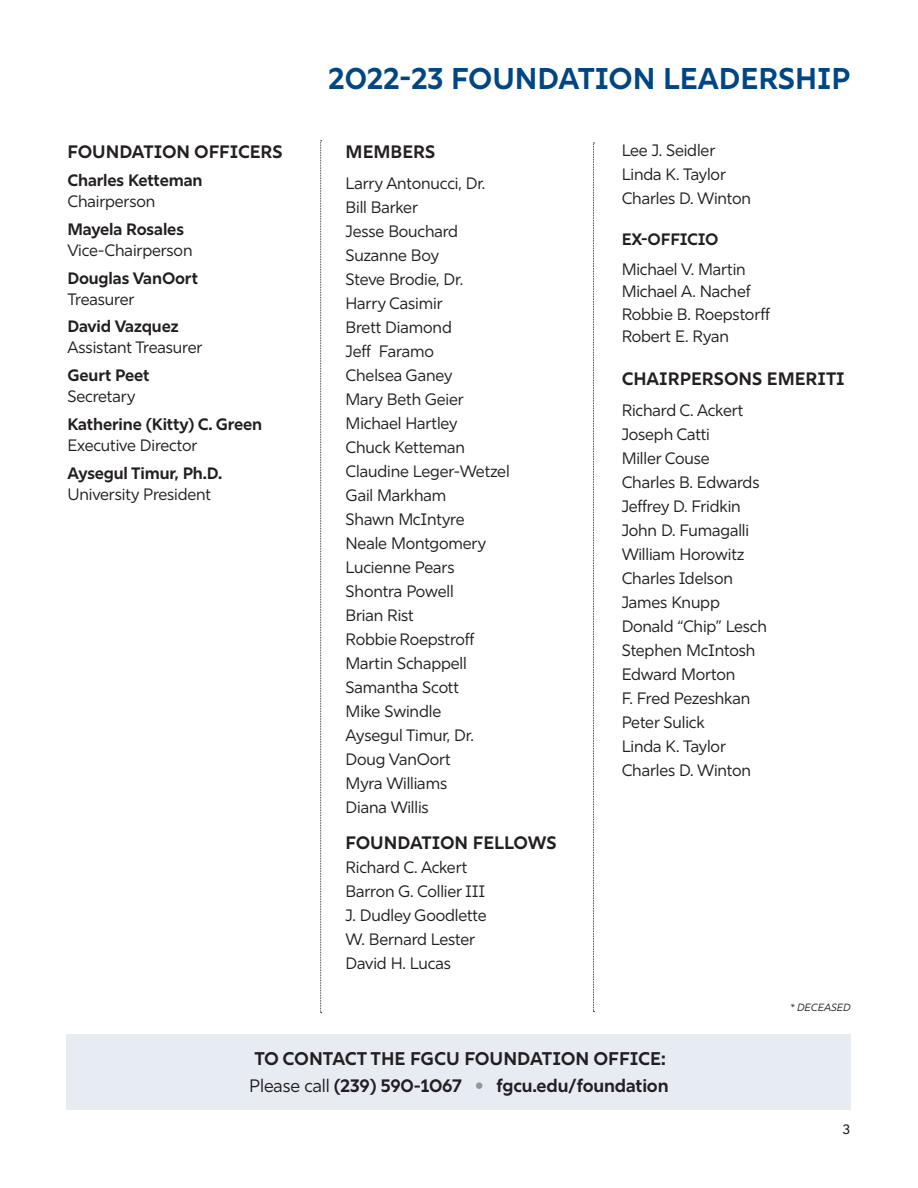
<style>
.page{position:relative;width:918px;height:1188px;background:#fff}
.page>*{position:absolute;margin:0;border:0;box-sizing:border-box;transform-origin:0 0}
.t1{font:700 30px "Rig Sans";color:#004684}
.t2{font:700 18.3px "Rig Sans";color:#231f20}
.t3{font:700 18px "Rig Sans";color:#231f20}
.t4{font:16.5px/24px "Rig Sans";letter-spacing:-.01em;color:#231f20}
.t5{font:700 16.5px/21px "Rig Sans";letter-spacing:-.01em;color:#231f20}
.t6{font:500 13.5px "Avenir Next";color:#231f20}
.t7{font:italic 10.5px "Rig Sans";color:#231f20}
.s1{font-weight:400}
.s2{font-weight:700}
.s3{font-family:"Avenir Next";font-weight:400;color:#939598}
</style>
<div class="page">
<div style="left:67px;top:1035px;width:784px;height:75px;background:#e6ecf2"></div>
<svg style="left:593px;top:143px;width:2px;height:869px"></svg>
<svg style="left:320px;top:140px;width:2px;height:873px"></svg>
<p class="t3" style="left:68px;top:141px;width:217px">FOUNDATION OFFICERS</p>
<p class="t5" style="left:68px;top:170px;width:137px">Charles Ketteman<br><span class="s1">Chairperson</span></p>
<p class="t4" style="left:68px;top:219px;width:127px;line-height:21px"><span class="s2">Mayela Rosales<br></span>Vice-Chairperson</p>
<p class="t5" style="left:68px;top:267px;width:132px">Douglas VanOort<br><span class="s1">Treasurer</span></p>
<p class="t4" style="left:68px;top:316px;width:136px;line-height:21px"><span class="s2">David Vazquez<br></span>Assistant Treasurer</p>
<p class="t5" style="left:68px;top:365px;width:84px">Geurt Peet<br><span class="s1">Secretary</span></p>
<p class="t5" style="left:68px;top:414px;width:196px">Katherine (Kitty) C. Green<br><span class="s1">Executive Director</span></p>
<p class="t4" style="left:68px;top:463px;width:156px;line-height:21px"><span class="s2">Aysegul Timur, Ph.D.<br></span>University President</p>
<p class="t1" style="left:329px;top:60px;width:523px">2022-23 FOUNDATION LEADERSHIP</p>
<p class="t3" style="left:346px;top:141px;width:91px">MEMBERS</p>
<p class="t4" style="left:346px;top:172px;width:141px">Larry Antonucci, Dr.</p>
<p class="t4" style="left:346px;top:196px;width:74px">Bill Barker</p>
<p class="t4" style="left:346px;top:220px;width:114px">Jesse Bouchard</p>
<p class="t4" style="left:346px;top:244px;width:95px">Suzanne Boy</p>
<p class="t4" style="left:346px;top:268px;width:119px">Steve Brodie, Dr.</p>
<p class="t4" style="left:346px;top:292px;width:99px">Harry Casimir</p>
<p class="t4" style="left:346px;top:316px;width:108px">Brett Diamond</p>
<p class="t4" style="left:346px;top:340px;width:90px">Jeff Faramo</p>
<p class="t4" style="left:346px;top:364px;width:108px">Chelsea Ganey</p>
<p class="t4" style="left:346px;top:388px;width:120px">Mary Beth Geier</p>
<p class="t4" style="left:346px;top:412px;width:113px">Michael Hartley</p>
<p class="t4" style="left:346px;top:436px;width:121px">Chuck Ketteman</p>
<p class="t4" style="left:346px;top:460px;width:166px">Claudine Leger-Wetzel</p>
<p class="t4" style="left:346px;top:484px;width:102px">Gail Markham</p>
<p class="t4" style="left:346px;top:508px;width:121px">Shawn McIntyre</p>
<p class="t4" style="left:346px;top:532px;width:142px">Neale Montgomery</p>
<p class="t4" style="left:346px;top:556px;width:111px">Lucienne Pears</p>
<p class="t4" style="left:346px;top:580px;width:110px">Shontra Powell</p>
<p class="t4" style="left:346px;top:604px;width:70px">Brian Rist</p>
<p class="t4" style="left:346px;top:628px;width:130px">Robbie Roepstroff</p>
<p class="t4" style="left:346px;top:652px;width:123px">Martin Schappell</p>
<p class="t4" style="left:346px;top:676px;width:115px">Samantha Scott</p>
<p class="t4" style="left:346px;top:700px;width:97px">Mike Swindle</p>
<p class="t4" style="left:346px;top:724px;width:130px">Aysegul Timur, Dr.</p>
<p class="t4" style="left:346px;top:748px;width:107px">Doug VanOort</p>
<p class="t4" style="left:346px;top:772px;width:103px">Myra Williams</p>
<p class="t4" style="left:346px;top:796px;width:85px">Diana Willis</p>
<p class="t3" style="left:346px;top:832px;width:212px">FOUNDATION FELLOWS</p>
<p class="t4" style="left:346px;top:856px;width:123px">Richard C. Ackert</p>
<p class="t4" style="left:346px;top:880px;width:143px">Barron G. Collier III<br>J. Dudley Goodlette</p>
<p class="t4" style="left:346px;top:928px;width:131px">W. Bernard Lester<br>David H. Lucas</p>
<p class="t4" style="left:622px;top:139px;width:95px">Lee J. Seidler</p>
<p class="t4" style="left:622px;top:163px;width:131px">Linda K. Taylor<br>Charles D. Winton</p>
<p class="t5" style="left:622px;top:229px;width:98px">EX-OFFICIO</p>
<p class="t4" style="left:622px;top:257px;width:126px">Michael V. Martin</p>
<p class="t4" style="left:622px;top:280px;width:150px;line-height:22.5px">Michael A. Nachef<br>Robbie B. Roepstorff<br>Robert E. Ryan</p>
<p class="t3" style="left:622px;top:368px;width:225px">CHAIRPERSONS EMERITI</p>
<p class="t4" style="left:622px;top:399px;width:123px">Richard C. Ackert</p>
<p class="t4" style="left:622px;top:423px;width:90px">Joseph Catti</p>
<p class="t4" style="left:622px;top:447px;width:90px">Miller Couse</p>
<p class="t4" style="left:622px;top:471px;width:147px">Charles B. Edwards<br>Jeffrey D. Fridkin<br>John D. Fumagalli<br>William Horowitz<br>Charles Idelson<br>James Knupp<br>Donald “Chip” Lesch</p>
<p class="t4" style="left:622px;top:639px;width:135px">Stephen McIntosh<br>Edward Morton</p>
<p class="t4" style="left:622px;top:687px;width:130px">F. Fred Pezeshkan<br>Peter Sulick</p>
<p class="t4" style="left:622px;top:735px;width:131px">Linda K. Taylor<br>Charles D. Winton</p>
<p class="t7" style="left:790px;top:1001px;width:62px">* DECEASED</p>
<p class="t2" style="left:254px;top:1047px;width:413px">TO CONTACT THE FGCU FOUNDATION OFFICE:</p>
<p class="t3" style="left:249px;top:1074px;width:421px"><span class="s1">Please call</span> (239) 590-1067 <span class="s3">•</span> fgcu.edu/foundation</p>
<p class="t6" style="left:842px;top:1118px;width:10px">3</p>
</div>
